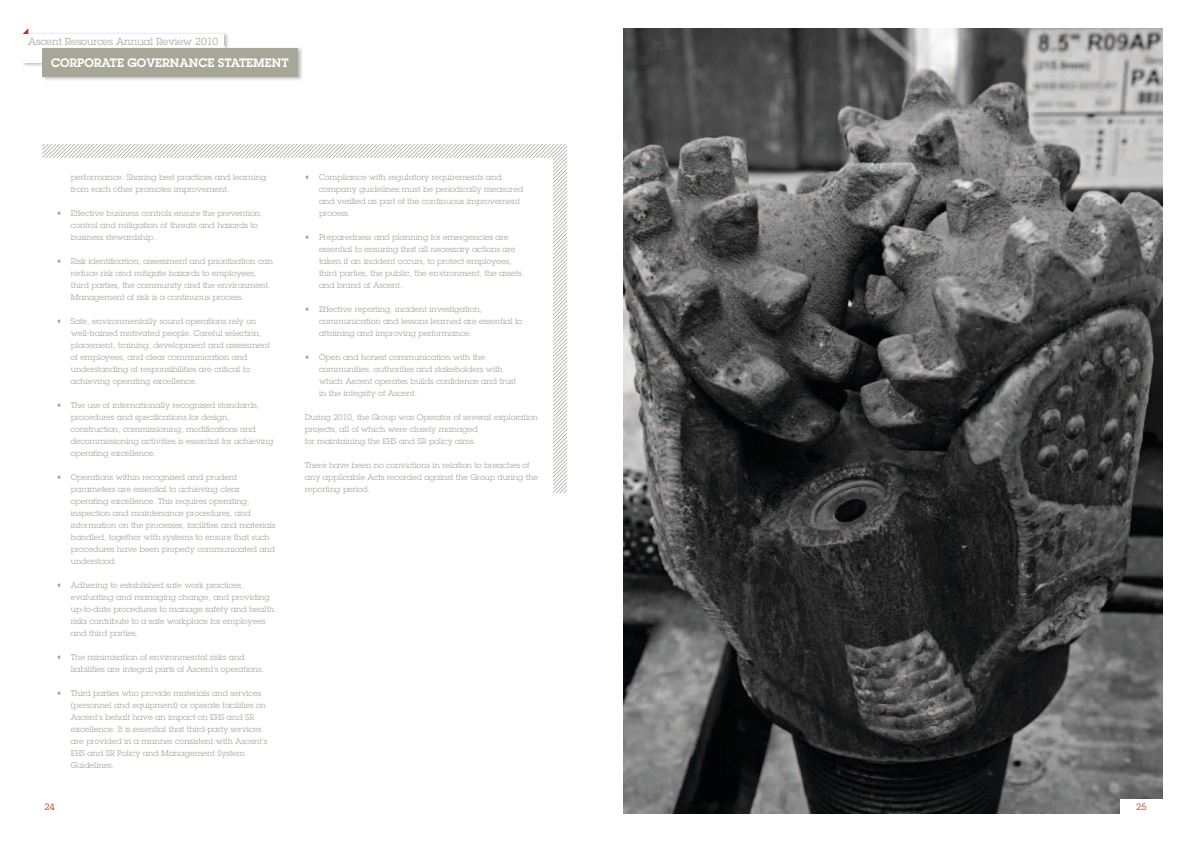
<style>
.page{position:relative;width:1191px;height:842px;background:#fff}
.page>*{position:absolute;margin:0;border:0;box-sizing:border-box;transform-origin:0 0}
.t1{font:600 12px "Lubalin Graph";color:#fff}
.t2{font:10px "Lubalin Graph";color:#a7a799}
.t3{font:9px "Lubalin Graph";color:#c0311a}
.t4{font:8px/12px "Lubalin Graph LT";color:#a7a799}
</style>
<div class="page">
<img style="left:624px;top:28px;width:538px;height:786px">
<svg style="left:43px;top:144px;width:74px;height:14px"></svg>
<svg style="left:334px;top:144px;width:233px;height:349px"></svg>
<div style="left:43px;top:158px;width:510px;height:631px;background:#fff"></div>
<div style="left:1120px;top:799px;width:48px;height:32px;background:#fff"></div>
<img style="left:22px;top:32px;width:207px;height:34px">
<div style="left:23px;top:34px;width:201px;height:28px;background:#fff"></div>
<svg style="left:23px;top:29px;width:5px;height:5px"></svg>
<img style="left:42px;top:48px;width:260px;height:32px">
<img style="left:42px;top:48px;width:1px;height:14px">
<div style="left:43px;top:48px;width:255px;height:29px;background:#a7a799"></div>
<p class="t2" style="left:28px;top:35px;width:192px">Ascent Resources Annual Review 2010</p>
<h1 class="t1" style="left:51px;top:55px;width:239px">CORPORATE GOVERNANCE STATEMENT</h1>
<p class="t4" style="left:71px;top:171px;width:197px">performance. Sharing best practices and learning from each other promotes improvement.</p>
<p class="t4" style="left:71px;top:207px;width:193px;text-indent:-14px">• Effective business controls ensure the prevention, control and mitigation of threats and hazards to business stewardship.</p>
<p class="t4" style="left:71px;top:255px;width:204px;text-indent:-14px">• Risk identification, assessment and prioritisation can reduce risk and mitigate hazards to employees, third parties, the community and the environment.<br>Management of risk is a continuous process.</p>
<p class="t4" style="left:71px;top:315px;width:201px;text-indent:-14px">• Safe, environmentally sound operations rely on well-trained motivated people. Careful selection, placement, training, development and assessment of employees, and clear communication and understanding of responsibilities are critical to achieving operating excellence.</p>
<p class="t4" style="left:71px;top:399px;width:204px;text-indent:-14px">• The use of internationally recognised standards, procedures and specifications for design, construction, commissioning, modifications and decommissioning activities is essential for achieving operating excellence.</p>
<p class="t4" style="left:71px;top:471px;width:206px;text-indent:-14px">• Operations within recognised and prudent parameters are essential to achieving clear operating excellence. This requires operating, inspection and maintenance procedures, and information on the processes, facilities and materials handled, together with systems to ensure that such procedures have been properly communicated and understood.</p>
<p class="t4" style="left:71px;top:579px;width:205px;text-indent:-14px">• Adhering to established safe work practices, evaluating and managing change, and providing up-to-date procedures to manage safety and health risks contribute to a safe workplace for employees and third parties.</p>
<p class="t4" style="left:71px;top:651px;width:194px;text-indent:-14px">• The minimisation of environmental risks and liabilities are integral parts of Ascent’s operations.</p>
<p class="t4" style="left:71px;top:687px;width:198px;text-indent:-14px">• Third parties who provide materials and services (personnel and equipment) or operate facilities on Ascent’s behalf have an impact on EHS and SR excellence. It is essential that third-party services are provided in a manner consistent with Ascent’s EHS and SR Policy and Management System Guidelines.</p>
<p class="t3" style="left:44px;top:801px;width:12px">24</p>
<p class="t4" style="left:319px;top:171px;width:206px;text-indent:-14px">• Compliance with regulatory requirements and company guidelines must be periodically measured and verified as part of the continuous improvement process.</p>
<p class="t4" style="left:319px;top:231px;width:204px;text-indent:-14px">• Preparedness and planning for emergencies are essential to ensuring that all necessary actions are taken if an incident occurs, to protect employees, third parties, the public, the environment, the assets and brand of Ascent.</p>
<p class="t4" style="left:319px;top:303px;width:205px;text-indent:-14px">• Effective reporting, incident investigation, communication and lessons learned are essential to attaining and improving performance.</p>
<p class="t4" style="left:319px;top:351px;width:198px;text-indent:-14px">• Open and honest communication with the communities, authorities and stakeholders with which Ascent operates builds confidence and trust in the integrity of Ascent.</p>
<p class="t4" style="left:305px;top:411px;width:235px">During 2010, the Group was Operator of several exploration projects, all of which were closely managed<br>for maintaining the EHS and SR policy aims.</p>
<p class="t4" style="left:305px;top:459px;width:235px">There have been no convictions in relation to breaches of any applicable Acts recorded against the Group during the reporting period.</p>
<p class="t3" style="left:1136px;top:801px;width:12px">25</p>
</div>
